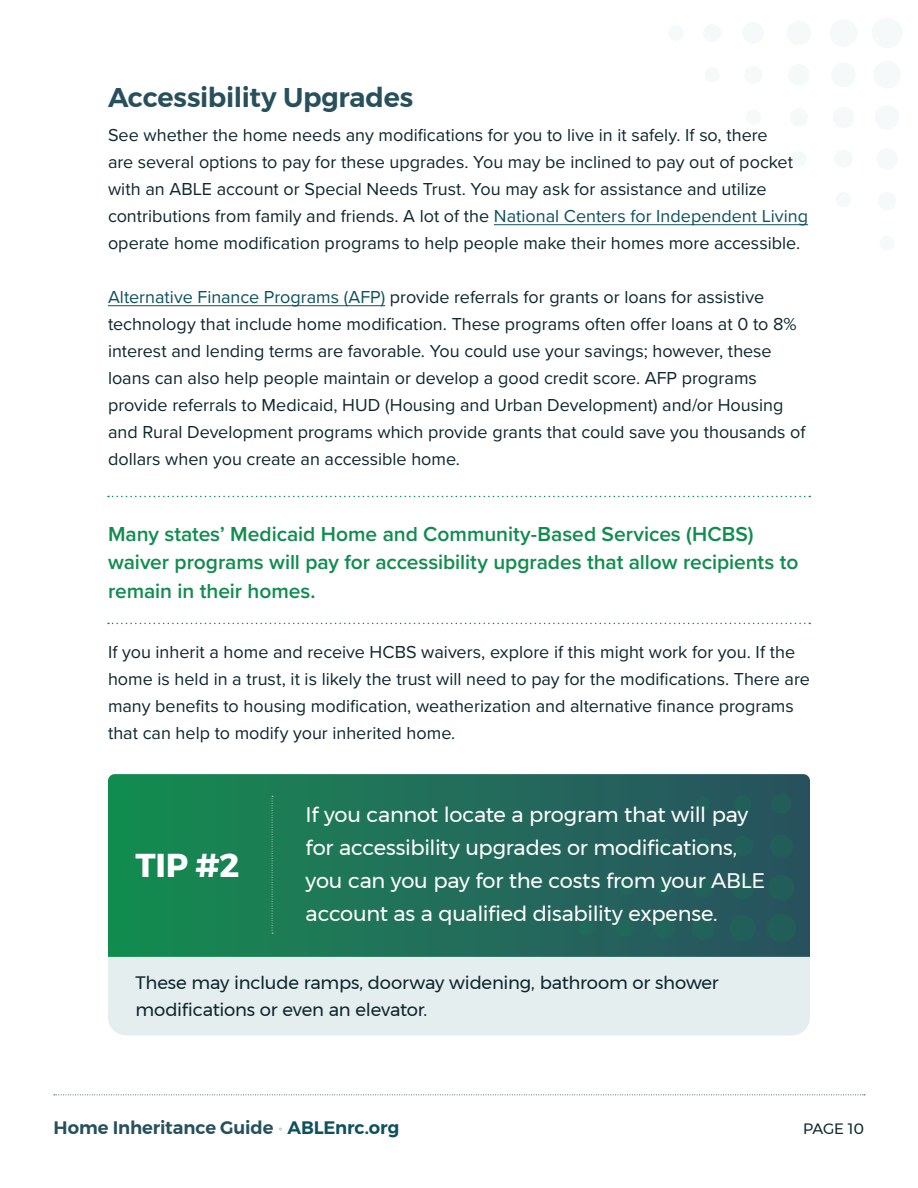
<style>
.page{position:relative;width:918px;height:1188px;background:#fff}
.page>*{position:absolute;margin:0;border:0;box-sizing:border-box;transform-origin:0 0}
.t1{font:700 33px "Montserrat";color:#fff}
.t2{font:600 27px "Montserrat";letter-spacing:-.01em;color:#27505c}
.t3{font:21px/33px "Montserrat";letter-spacing:-.015em;color:#fff}
.t4{font:600 21px/28.5px "Proxima Nova";letter-spacing:-.005em;color:#108c4f}
.t5{font:18px/27px "Proxima Nova";color:#0f272d}
.t6{font:18px/27px "Montserrat";letter-spacing:-.01em;color:#0f272d}
.t7{font:600 18px "Montserrat";letter-spacing:-.005em;color:#27505c}
.t8{font:15px "Montserrat";letter-spacing:-.02em;color:#0f272d}
.s1{color:#0e515d}
.s2{font-weight:400;color:#b5d5d0}
</style>
<div class="page">
<div style="left:872px;top:18px;width:31px;height:31px;background:#f6f9fa;border-radius:50%"></div>
<div style="left:876px;top:148px;width:22px;height:22px;background:#f6f9fa;border-radius:50%"></div>
<div style="left:833px;top:106px;width:21px;height:22px;background:#f6f9fa;border-radius:50%"></div>
<div style="left:788px;top:64px;width:22px;height:22px;background:#f6f9fa;border-radius:50%"></div>
<div style="left:742px;top:22px;width:22px;height:22px;background:#f6f9fa;border-radius:50%"></div>
<div style="left:873px;top:61px;width:28px;height:28px;background:#f6f9fa;border-radius:50%"></div>
<div style="left:830px;top:19px;width:27px;height:28px;background:#f6f9fa;border-radius:50%"></div>
<div style="left:878px;top:192px;width:18px;height:19px;background:#f6f9fa;border-radius:50%"></div>
<div style="left:834px;top:149px;width:19px;height:19px;background:#f6f9fa;border-radius:50%"></div>
<div style="left:790px;top:108px;width:18px;height:19px;background:#f6f9fa;border-radius:50%"></div>
<div style="left:744px;top:65px;width:19px;height:19px;background:#f6f9fa;border-radius:50%"></div>
<div style="left:703px;top:24px;width:19px;height:18px;background:#f6f9fa;border-radius:50%"></div>
<div style="left:875px;top:105px;width:25px;height:25px;background:#f6f9fa;border-radius:50%"></div>
<div style="left:831px;top:62px;width:25px;height:25px;background:#f6f9fa;border-radius:50%"></div>
<div style="left:787px;top:21px;width:24px;height:24px;background:#f6f9fa;border-radius:50%"></div>
<div style="left:879px;top:235px;width:16px;height:16px;background:#f6f9fa;border-radius:50%"></div>
<div style="left:836px;top:192px;width:15px;height:15px;background:#f6f9fa;border-radius:50%"></div>
<div style="left:791px;top:151px;width:16px;height:16px;background:#f6f9fa;border-radius:50%"></div>
<div style="left:746px;top:110px;width:15px;height:15px;background:#f6f9fa;border-radius:50%"></div>
<div style="left:705px;top:67px;width:15px;height:16px;background:#f6f9fa;border-radius:50%"></div>
<div style="left:668px;top:25px;width:16px;height:16px;background:#f6f9fa;border-radius:50%"></div>
<div style="left:108px;top:957px;width:702px;height:78px;background:#e5eeef"></div>
<svg style="left:54px;top:1094px;width:811px;height:1px"></svg>
<hr style="left:494px;top:224px;width:314px;height:1px;background:#0e515d">
<hr style="left:108px;top:305px;width:277px;height:1px;background:#0e515d">
<svg style="left:108px;top:774px;width:702px;height:183px;background:#206e58"></svg>
<svg style="left:272px;top:796px;width:1px;height:138px"></svg>
<div style="left:767px;top:914px;width:29px;height:29px;background:#225e59;border-radius:50%"></div>
<div style="left:654px;top:918px;width:21px;height:20px;background:#21655a;border-radius:50%"></div>
<div style="left:693px;top:877px;width:20px;height:21px;background:#21635a;border-radius:50%"></div>
<div style="left:733px;top:836px;width:20px;height:20px;background:#21605a;border-radius:50%"></div>
<div style="left:771px;top:794px;width:21px;height:20px;background:#225e59;border-radius:50%"></div>
<div style="left:730px;top:915px;width:26px;height:26px;background:#21605a;border-radius:50%"></div>
<div style="left:769px;top:875px;width:26px;height:26px;background:#225e59;border-radius:50%"></div>
<div style="left:616px;top:919px;width:18px;height:18px;background:#20685a;border-radius:50%"></div>
<div style="left:656px;top:879px;width:17px;height:17px;background:#21665a;border-radius:50%"></div>
<div style="left:695px;top:837px;width:17px;height:18px;background:#21635a;border-radius:50%"></div>
<div style="left:734px;top:795px;width:17px;height:17px;background:#21605a;border-radius:50%"></div>
<div style="left:692px;top:917px;width:23px;height:23px;background:#21635a;border-radius:50%"></div>
<div style="left:731px;top:876px;width:23px;height:23px;background:#21605a;border-radius:50%"></div>
<div style="left:770px;top:835px;width:23px;height:23px;background:#225e59;border-radius:50%"></div>
<div style="left:579px;top:921px;width:14px;height:14px;background:#206a59;border-radius:50%"></div>
<div style="left:619px;top:880px;width:15px;height:15px;background:#20685a;border-radius:50%"></div>
<div style="left:657px;top:839px;width:15px;height:14px;background:#21655a;border-radius:50%"></div>
<div style="left:696px;top:796px;width:14px;height:15px;background:#21635a;border-radius:50%"></div>
<svg style="left:108px;top:496px;width:702px;height:1px"></svg>
<svg style="left:108px;top:623px;width:702px;height:1px"></svg>
<h3 class="t2" style="left:108px;top:76px;width:307px">Accessibility Upgrades</h3>
<p class="t5" style="left:108px;top:121px;width:702px">See whether the home needs any modifications for you to live in it safely. If so, there<br>are several options to pay for these upgrades. You may be inclined to pay out of pocket with an ABLE account or Special Needs Trust. You may ask for assistance and utilize contributions from family and friends. A lot of the <span class="s1">National Centers for Independent Living </span>operate home modification programs to help people make their homes more accessible.</p>
<p class="t5" style="left:108px;top:283px;width:699px"><span class="s1">Alternative Finance Programs (AFP)</span> provide referrals for grants or loans for assistive technology that include home modification. These programs often offer loans at 0 to 8% interest and lending terms are favorable. You could use your savings; however, these loans can also help people maintain or develop a good credit score. AFP programs provide referrals to Medicaid, HUD (Housing and Urban Development) and/or Housing and Rural Development programs which provide grants that could save you thousands of dollars when you create an accessible home.</p>
<p class="t4" style="left:108px;top:519px;width:692px">Many states’ Medicaid Home and Community-Based Services (HCBS) waiver programs will pay for accessibility upgrades that allow recipients to remain in their homes.</p>
<p class="t5" style="left:108px;top:638px;width:703px">If you inherit a home and receive HCBS waivers, explore if this might work for you. If the home is held in a trust, it is likely the trust will need to pay for the modifications. There are many benefits to housing modification, weatherization and alternative finance programs that can help to modify your inherited home.</p>
<p class="t1" style="left:136px;top:839px;width:105px">TIP #2</p>
<p class="t3" style="left:306px;top:798px;width:461px">If you cannot locate a program that will pay for accessibility upgrades or modifications, you can you pay for the costs from your ABLE account as a qualified disability expense.</p>
<p class="t6" style="left:136px;top:969px;width:585px">These may include ramps, doorway widening, bathroom or shower modifications or even an elevator.</p>
<p class="t7" style="left:54px;top:1113px;width:347px">Home Inheritance Guide <span class="s2">•</span> <span class="s1">ABLEnrc.org</span></p>
<p class="t8" style="left:803px;top:1117px;width:62px">PAGE 10</p>
</div>
